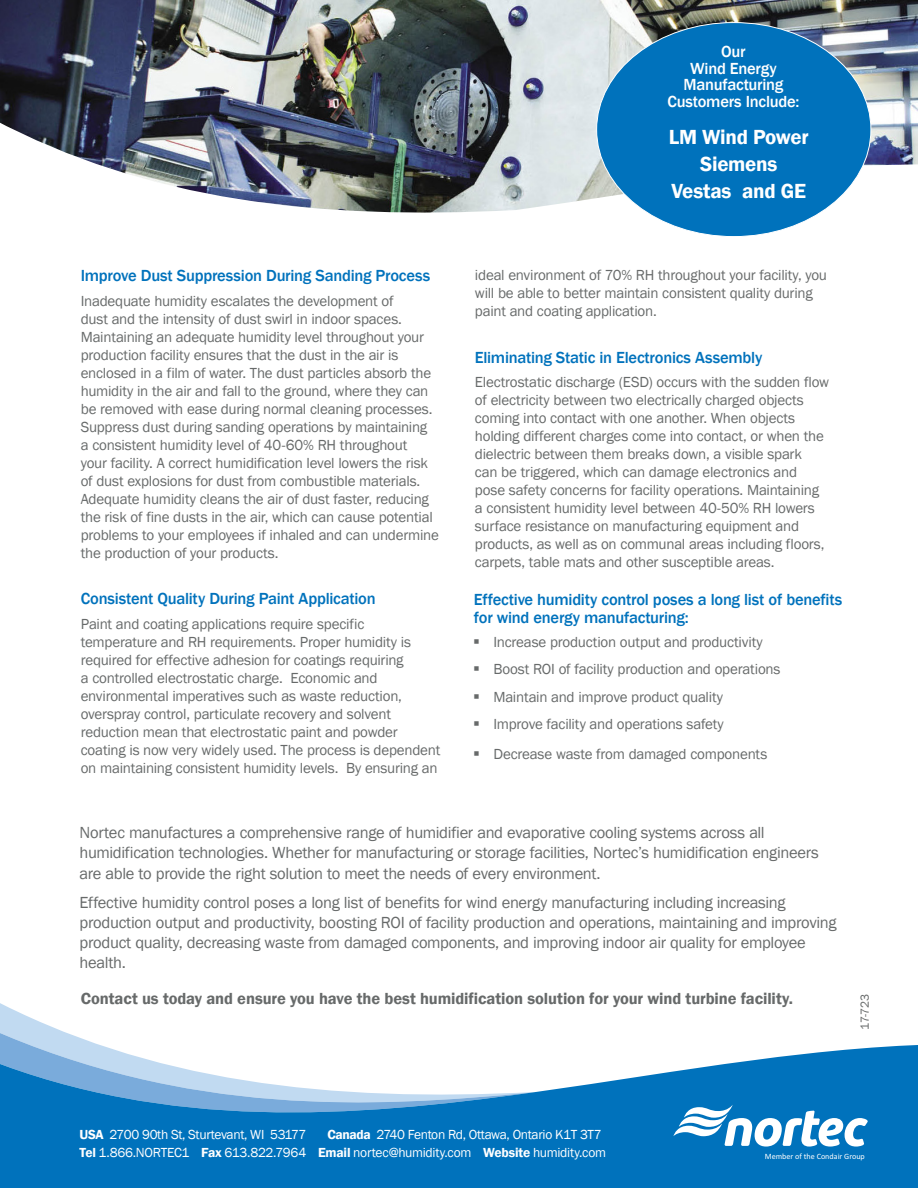
<style>
.page{position:relative;width:918px;height:1188px;background:#fff}
.page>*{position:absolute;margin:0;border:0;box-sizing:border-box;transform-origin:0 0}
.TS_Paragraph_text{font:600 21px/27px "Franklin Gothic";letter-spacing:-.015em;color:#fff;text-align:center}
.TS_Paragraph_text-2{font:16.5px/20.2px "Franklin Gothic";letter-spacing:-.02em;color:#676a6a}
.Hospital_Reference{font:500 16.5px/18px "Franklin Gothic";letter-spacing:-.015em;color:#0072bc}
.HBTS_Bullet_Text_-_A{font:600 16.5px "Franklin Gothic";letter-spacing:-.005em;color:#676a6a}
.TS_Paragraph_text-3{font:500 16.5px/16.5px "Franklin Gothic";letter-spacing:-.015em;color:#fff;text-align:center}
.Hospital_Reference-2{font:15px/18px "Franklin Gothic";letter-spacing:-.015em;color:#676a6a}
.t1{font:13.5px "Franklin Gothic";letter-spacing:-.025em;color:#fff}
.t2{font:12px "Franklin Gothic";color:#666969}
.t3{font:8.1px "Calibri";color:#fff}
.s1{font-weight:600}
</style>
<div class="page">
<svg style="left:0;top:1003px;width:52px;height:24px"></svg>
<svg style="left:0;top:1027px;width:96px;height:17px;fill:#c1daf1"></svg>
<svg style="left:0;top:1044px;width:918px;height:144px;fill:#0072bc"></svg>
<img style="left:0;top:0;width:918px;height:119px">
<img style="left:0;top:119px;width:918px;height:112px">
<svg style="left:673px;top:1105px;width:195px;height:42px"></svg>
<div style="left:597px;top:23px;width:274px;height:214px;background:#0072bc;border-radius:50%"></div>
<p class="Hospital_Reference" style="left:81px;top:267px;width:351px">Improve Dust Suppression During Sanding Process</p>
<p class="Hospital_Reference-2" style="left:81px;top:292px;width:360px">Inadequate humidity escalates the development of<br>dust and the intensity of dust swirl in indoor spaces.<br>Maintaining an adequate humidity level throughout your production facility ensures that the dust in the air is enclosed in a film of water. The dust particles absorb the humidity in the air and fall to the ground, where they can be removed with ease during normal cleaning processes.<br>Suppress dust during sanding operations by maintaining a consistent humidity level of 40-60% RH throughout<br>your facility. A correct humidification level lowers the risk of dust explosions for dust from combustible materials.<br>Adequate humidity cleans the air of dust faster, reducing the risk of fine dusts in the air, which can cause potential problems to your employees if inhaled and can undermine the production of your products.</p>
<p class="Hospital_Reference" style="left:81px;top:590px;width:297px">Consistent Quality During Paint Application</p>
<p class="Hospital_Reference-2" style="left:81px;top:616px;width:361px">Paint and coating applications require specific temperature and RH requirements. Proper humidity is required for effective adhesion for coatings requiring<br>a controlled electrostatic charge. Economic and environmental imperatives such as waste reduction, overspray control, particulate recovery and solvent reduction mean that electrostatic paint and powder coating is now very widely used. The process is dependent on maintaining consistent humidity levels. By ensuring an</p>
<p class="TS_Paragraph_text-3" style="left:667px;top:44px;width:134px">Our<br>Wind Energy<br>Manufacturing<br>Customers Include:</p>
<p class="TS_Paragraph_text" style="left:669px;top:124px;width:141px">LM Wind Power<br>Siemens<br>Vestas and GE</p>
<p class="Hospital_Reference-2" style="left:475px;top:266px;width:354px">ideal environment of 70% RH throughout your facility, you will be able to better maintain consistent quality during paint and coating application.</p>
<p class="Hospital_Reference" style="left:475px;top:348px;width:289px">Eliminating Static in Electronics Assembly</p>
<p class="Hospital_Reference-2" style="left:475px;top:374px;width:356px">Electrostatic discharge (ESD) occurs with the sudden flow of electricity between two electrically charged objects coming into contact with one another. When objects holding different charges come into contact, or when the dielectric between them breaks down, a visible spark<br>can be triggered, which can damage electronics and pose safety concerns for facility operations. Maintaining a consistent humidity level between 40-50% RH lowers surface resistance on manufacturing equipment and products, as well as on communal areas including floors, carpets, table mats and other susceptible areas.</p>
<p class="Hospital_Reference" style="left:474px;top:590px;width:370px">Effective humidity control poses a long list of benefits for wind energy manufacturing:</p>
<p class="Hospital_Reference-2" style="left:493px;top:633px;width:271px">Increase production output and productivity</p>
<p class="Hospital_Reference-2" style="left:493px;top:660px;width:289px">Boost ROI of facility production and operations</p>
<p class="Hospital_Reference-2" style="left:493px;top:688px;width:231px">Maintain and improve product quality</p>
<p class="Hospital_Reference-2" style="left:493px;top:715px;width:232px">Improve facility and operations safety</p>
<p class="Hospital_Reference-2" style="left:493px;top:745px;width:275px">Decrease waste from damaged components</p>
<p class="TS_Paragraph_text-2" style="left:80px;top:823px;width:741px">Nortec manufactures a comprehensive range of humidifier and evaporative cooling systems across all humidification technologies. Whether for manufacturing or storage facilities, Nortec’s humidification engineers are able to provide the right solution to meet the needs of every environment.</p>
<p class="TS_Paragraph_text-2" style="left:80px;top:892px;width:758px">Effective humidity control poses a long list of benefits for wind energy manufacturing including increasing production output and productivity, boosting ROI of facility production and operations, maintaining and improving product quality, decreasing waste from damaged components, and improving indoor air quality for employee health.</p>
<p class="HBTS_Bullet_Text_-_A" style="left:81px;top:988px;width:714px">Contact us today and ensure you have the best humidification solution for your wind turbine facility.</p>
<p class="t2" style="left:857px;top:1030px;width:37px;rotate:-90deg">17-723</p>
<p class="t1" style="left:80px;top:1126px;width:228px"><span class="s1">USA</span> 2700 90th St, Sturtevant, WI 53177</p>
<p class="t1" style="left:327px;top:1126px;width:276px"><span class="s1">Canada</span> 2740 Fenton Rd, Ottawa, Ontario K1T 3T7</p>
<p class="t1" style="left:80px;top:1144px;width:528px"><span class="s1">Tel</span> 1.866.NORTEC1 <span class="s1">Fax</span> 613.822.7964 <span class="s1">Email</span> nortec@humidity.com <span class="s1">Website</span> humidity.com</p>
<p class="t3" style="left:765px;top:1153px;width:102px">Member of the Condair Group</p>
</div>
